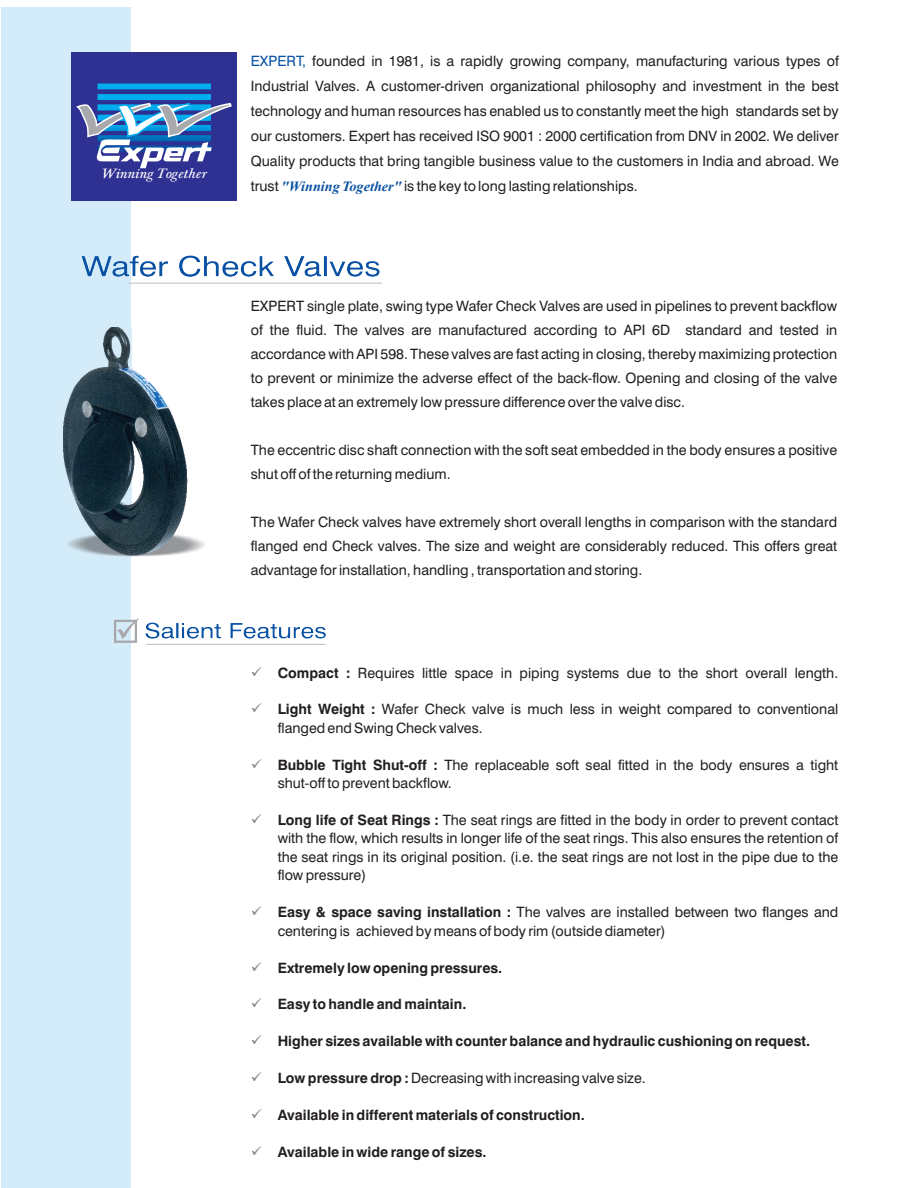
<style>
.page{position:relative;width:918px;height:1188px;background:#fff}
.page>*{position:absolute;margin:0;border:0;box-sizing:border-box;transform-origin:0 0}
.t1{font:14.25px/24px "Swiss 721 BT";color:#231f20;text-align:justify}
.t2{font:700 14.25px "Swiss 721 BT";color:#231f20}
.t3{font:14.1px "Baskerville";letter-spacing:-.005em;color:#fff;scale:1.15 1}
.s1{color:#0a52a4}
.s2{font-family:"Times New Roman";font-weight:700;font-style:italic;color:#0a52a4}
.s3{font-weight:700}
</style>
<div class="page">
<div style="left:2px;top:7px;width:129px;height:1181px;background:#d4ebf9"></div>
<svg style="left:114px;top:618px;width:25px;height:25px"></svg>
<hr style="left:128px;top:282px;width:254px;height:2px;background:#d1d2d4">
<img style="left:145px;top:623px;width:111px;height:16px">
<hr style="left:146px;top:644px;width:179px;height:1px;background:#bcbdc0">
<div style="left:71px;top:52px;width:166px;height:148px;background:#2e3092"></div>
<img style="left:97px;top:84px;width:114px;height:17px">
<svg style="left:76px;top:102px;width:156px;height:66px"></svg>
<img style="left:82px;top:256px;width:156px;height:21px">
<img style="left:125px;top:536px;width:80px;height:21px">
<img style="left:63px;top:327px;width:124px;height:229px">
<p class="t3" style="left:101px;top:168px;width:94px">Winning Together</p>
<p class="t1" style="left:251px;top:50px;width:590px"><span class="s1">EXPERT,</span> founded in 1981, is a rapidly growing company, manufacturing various types of</p>
<p class="t1" style="left:251px;top:75px;width:590px;line-height:25px">Industrial Valves. A customer-driven organizational philosophy and investment in the best technology and human resources has enabled us to constantly meet the high standards set by our customers. Expert has received ISO 9001 : 2000 certification from DNV in 2002. We deliver Quality products that bring tangible business value to the customers in India and abroad. We</p>
<p class="t1" style="left:251px;top:175px;width:388px">trust <span class="s2">"Winning Together"</span> is the key to long lasting relationships.</p>
<p class="t1" style="left:251px;top:295px;width:588px">EXPERT single plate, swing type Wafer Check Valves are used in pipelines to prevent backflow of the fluid. The valves are manufactured according to API 6D standard and tested in accordance with API 598. These valves are fast acting in closing, thereby maximizing protection to prevent or minimize the adverse effect of the back-flow. Opening and closing of the valve takes place at an extremely low pressure difference over the valve disc.</p>
<p class="t1" style="left:251px;top:439px;width:588px">The eccentric disc shaft connection with the soft seat embedded in the body ensures a positive shut off of the returning medium.</p>
<p class="t1" style="left:251px;top:511px;width:588px">The Wafer Check valves have extremely short overall lengths in comparison with the standard flanged end Check valves. The size and weight are considerably reduced. This offers great advantage for installation, handling , transportation and storing.</p>
<p class="t1" style="left:278px;top:662px;width:562px"><span class="s3">Compact :</span> Requires little space in piping systems due to the short overall length.</p>
<p class="t1" style="left:278px;top:701px;width:562px;line-height:18.5px"><span class="s3">Light Weight :</span> Wafer Check valve is much less in weight compared to conventional flanged end Swing Check valves.</p>
<p class="t1" style="left:278px;top:757px;width:562px;line-height:18.5px"><span class="s3">Bubble Tight Shut-off :</span> The replaceable soft seal fitted in the body ensures a tight shut-off to prevent backflow.</p>
<p class="t1" style="left:278px;top:812px;width:562px;line-height:18.5px"><span class="s3">Long life of Seat Rings :</span> The seat rings are fitted in the body in order to prevent contact with the flow, which results in longer life of the seat rings. This also ensures the retention of the seat rings in its original position. (i.e. the seat rings are not lost in the pipe due to the flow pressure)</p>
<p class="t1" style="left:278px;top:904px;width:562px;line-height:18.5px"><span class="s3">Easy &amp; space saving installation :</span> The valves are installed between two flanges and centering is achieved by means of body rim (outside diameter)</p>
<p class="t2" style="left:278px;top:962px;width:226px">Extremely low opening pressures.</p>
<p class="t2" style="left:278px;top:999px;width:190px">Easy to handle and maintain.</p>
<p class="t2" style="left:278px;top:1035px;width:534px">Higher sizes available with counter balance and hydraulic cushioning on request.</p>
<p class="t1" style="left:278px;top:1067px;width:370px"><span class="s3">Low pressure drop :</span> Decreasing with increasing valve size.</p>
<p class="t2" style="left:278px;top:1109px;width:309px">Available in different materials of construction.</p>
<p class="t2" style="left:278px;top:1146px;width:210px">Available in wide range of sizes.</p>
</div>
